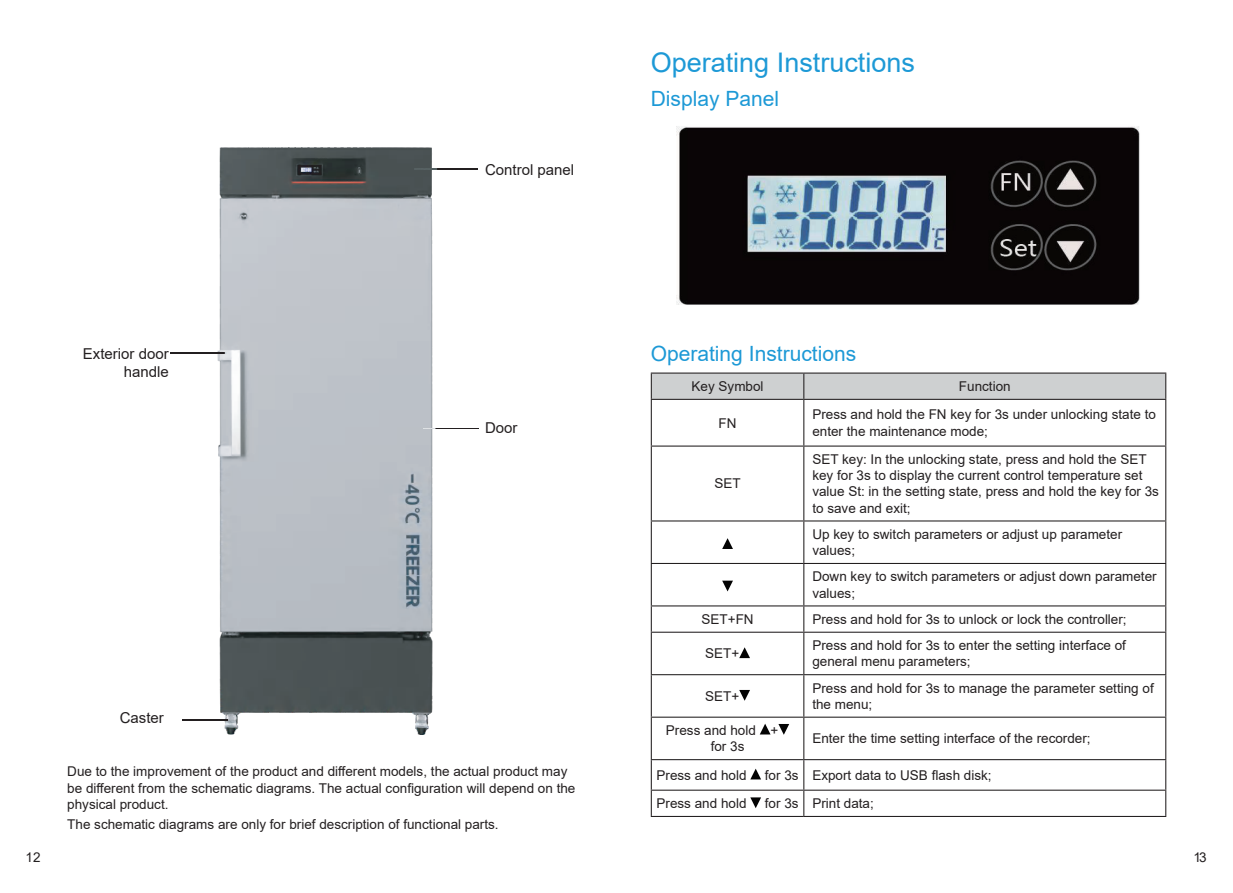
<style>
.page{position:relative;width:1233px;height:893px;background:#fff}
.page>*{position:absolute;margin:0;border:0;box-sizing:border-box;transform-origin:0 0}
.t1{font:27px "Arial";color:#1d99d6}
.t2{font:21px "Arial";color:#1d99d6}
.t3{font:15px/18px "Arial";color:#231f20;text-align:right}
.t4{font:13.5px/16.2px "Arial";color:#231f20}
</style>
<div class="page">
<img style="left:170px;top:147px;width:308px;height:588px">
<img style="left:414px;top:168px;width:64px;height:1px">
<img style="left:183px;top:719px;width:45px;height:1px">
<img style="left:171px;top:353px;width:55px;height:1px">
<img style="left:423px;top:428px;width:56px;height:1px">
<img style="left:676px;top:126px;width:464px;height:179px">
<hr style="left:651px;top:372px;width:153px;height:1px;background:#231f20">
<hr style="left:804px;top:372px;width:362px;height:1px;background:#231f20">
<svg style="left:651px;top:373px;width:515px;height:26px;background:#c7c9ca"></svg>
<hr style="left:651px;top:399px;width:153px;height:1px;background:#231f20">
<hr style="left:651px;top:400px;width:1px;height:45px;background:#231f20">
<hr style="left:804px;top:399px;width:362px;height:1px;background:#231f20">
<hr style="left:803px;top:400px;width:1px;height:45px;background:#231f20">
<hr style="left:1165px;top:400px;width:1px;height:45px;background:#231f20">
<hr style="left:651px;top:445px;width:153px;height:1px;background:#231f20">
<hr style="left:651px;top:446px;width:1px;height:74px;background:#231f20">
<hr style="left:804px;top:445px;width:362px;height:1px;background:#231f20">
<hr style="left:803px;top:446px;width:1px;height:74px;background:#231f20">
<hr style="left:1165px;top:446px;width:1px;height:74px;background:#231f20">
<hr style="left:651px;top:520px;width:153px;height:1px;background:#231f20">
<hr style="left:651px;top:521px;width:1px;height:42px;background:#231f20">
<hr style="left:804px;top:520px;width:362px;height:1px;background:#231f20">
<hr style="left:803px;top:521px;width:1px;height:42px;background:#231f20">
<hr style="left:1165px;top:521px;width:1px;height:42px;background:#231f20">
<hr style="left:651px;top:563px;width:153px;height:1px;background:#231f20">
<hr style="left:651px;top:564px;width:1px;height:41px;background:#231f20">
<hr style="left:804px;top:563px;width:362px;height:1px;background:#231f20">
<hr style="left:803px;top:564px;width:1px;height:41px;background:#231f20">
<hr style="left:1165px;top:564px;width:1px;height:41px;background:#231f20">
<hr style="left:651px;top:605px;width:153px;height:1px;background:#231f20">
<svg style="left:651px;top:606px;width:1px;height:25px"></svg>
<hr style="left:804px;top:605px;width:362px;height:1px;background:#231f20">
<svg style="left:803px;top:606px;width:1px;height:25px"></svg>
<svg style="left:1165px;top:606px;width:1px;height:25px"></svg>
<hr style="left:651px;top:631px;width:153px;height:1px;background:#231f20">
<hr style="left:651px;top:632px;width:1px;height:42px;background:#231f20">
<hr style="left:804px;top:631px;width:362px;height:1px;background:#231f20">
<hr style="left:803px;top:632px;width:1px;height:42px;background:#231f20">
<hr style="left:1165px;top:632px;width:1px;height:42px;background:#231f20">
<hr style="left:651px;top:674px;width:153px;height:1px;background:#231f20">
<hr style="left:651px;top:675px;width:1px;height:41px;background:#231f20">
<hr style="left:804px;top:674px;width:362px;height:1px;background:#231f20">
<hr style="left:803px;top:675px;width:1px;height:41px;background:#231f20">
<hr style="left:1165px;top:675px;width:1px;height:41px;background:#231f20">
<hr style="left:651px;top:716px;width:153px;height:1px;background:#231f20">
<hr style="left:651px;top:717px;width:1px;height:42px;background:#231f20">
<hr style="left:804px;top:716px;width:362px;height:1px;background:#231f20">
<hr style="left:803px;top:717px;width:1px;height:42px;background:#231f20">
<hr style="left:1165px;top:717px;width:1px;height:42px;background:#231f20">
<hr style="left:651px;top:759px;width:153px;height:1px;background:#231f20">
<hr style="left:804px;top:759px;width:362px;height:1px;background:#231f20">
<hr style="left:651px;top:789px;width:153px;height:1px;background:#231f20">
<svg style="left:651px;top:760px;width:1px;height:55px"></svg>
<hr style="left:804px;top:789px;width:362px;height:1px;background:#231f20">
<svg style="left:803px;top:760px;width:1px;height:55px"></svg>
<svg style="left:1165px;top:760px;width:1px;height:55px"></svg>
<hr style="left:651px;top:815px;width:153px;height:2px;background:#231f20">
<hr style="left:804px;top:815px;width:362px;height:2px;background:#231f20">
<svg style="left:722px;top:538px;width:11px;height:11px"></svg>
<svg style="left:722px;top:580px;width:11px;height:11px"></svg>
<svg style="left:739px;top:647px;width:11px;height:11px"></svg>
<svg style="left:739px;top:690px;width:11px;height:10px"></svg>
<svg style="left:760px;top:723px;width:11px;height:11px"></svg>
<svg style="left:778px;top:724px;width:11px;height:10px"></svg>
<svg style="left:750px;top:768px;width:11px;height:11px"></svg>
<svg style="left:750px;top:797px;width:11px;height:11px"></svg>
<p class="t3" style="left:83px;top:345px;width:87px">Exterior door handle</p>
<p class="t3" style="left:120px;top:708px;width:46px">Caster</p>
<p class="t3" style="left:485px;top:161px;width:91px">Control panel</p>
<p class="t3" style="left:485px;top:418px;width:34px">Door</p>
<p class="t4" style="left:67px;top:763px;width:510px">Due to the improvement of the product and different models, the actual product may be different from the schematic diagrams. The actual configuration will depend on the physical product.</p>
<p class="t4" style="left:67px;top:816px;width:433px">The schematic diagrams are only for brief description of functional parts.</p>
<h1 class="t1" style="left:651px;top:44px;width:266px">Operating Instructions</h1>
<h2 class="t2" style="left:651px;top:84px;width:130px">Display Panel</h2>
<h2 class="t2" style="left:651px;top:339px;width:207px">Operating Instructions</h2>
<p class="t4" style="left:692px;top:378px;width:74px">Key Symbol</p>
<p class="t4" style="left:959px;top:378px;width:53px">Function</p>
<p class="t4" style="left:719px;top:414px;width:19px">FN</p>
<p class="t4" style="left:812px;top:406px;width:345px">Press and hold the FN key for 3s under unlocking state to enter the maintenance mode;</p>
<p class="t4" style="left:715px;top:475px;width:28px">SET</p>
<p class="t4" style="left:812px;top:451px;width:348px">SET key: In the unlocking state, press and hold the SET key for 3s to display the current control temperature set value St: in the setting state, press and hold the key for 3s to save and exit;</p>
<p class="t4" style="left:812px;top:526px;width:311px">Up key to switch parameters or adjust up parameter values;</p>
<p class="t4" style="left:812px;top:568px;width:346px">Down key to switch parameters or adjust down parameter values;</p>
<p class="t4" style="left:702px;top:611px;width:54px">SET+FN</p>
<p class="t4" style="left:812px;top:611px;width:316px">Press and hold for 3s to unlock or lock the controller;</p>
<p class="t4" style="left:705px;top:645px;width:36px">SET+</p>
<p class="t4" style="left:812px;top:637px;width:315px">Press and hold for 3s to enter the setting interface of general menu parameters;</p>
<p class="t4" style="left:705px;top:687px;width:36px">SET+</p>
<p class="t4" style="left:812px;top:679px;width:343px">Press and hold for 3s to manage the parameter setting of the menu;</p>
<p class="t4" style="left:711px;top:722px;width:69px;text-indent:-45px">Press and hold + for 3s</p>
<p class="t4" style="left:812px;top:730px;width:280px">Enter the time setting interface of the recorder;</p>
<p class="t4" style="left:657px;top:766px;width:92px">Press and hold</p>
<p class="t4" style="left:765px;top:766px;width:228px">for 3s Export data to USB flash disk;</p>
<p class="t4" style="left:657px;top:795px;width:92px">Press and hold</p>
<p class="t4" style="left:765px;top:795px;width:110px">for 3s Print data;</p>
<p class="t4" style="left:26px;top:849px;width:17px">12</p>
<p class="t4" style="left:1194px;top:849px;width:15px">13</p>
</div>
